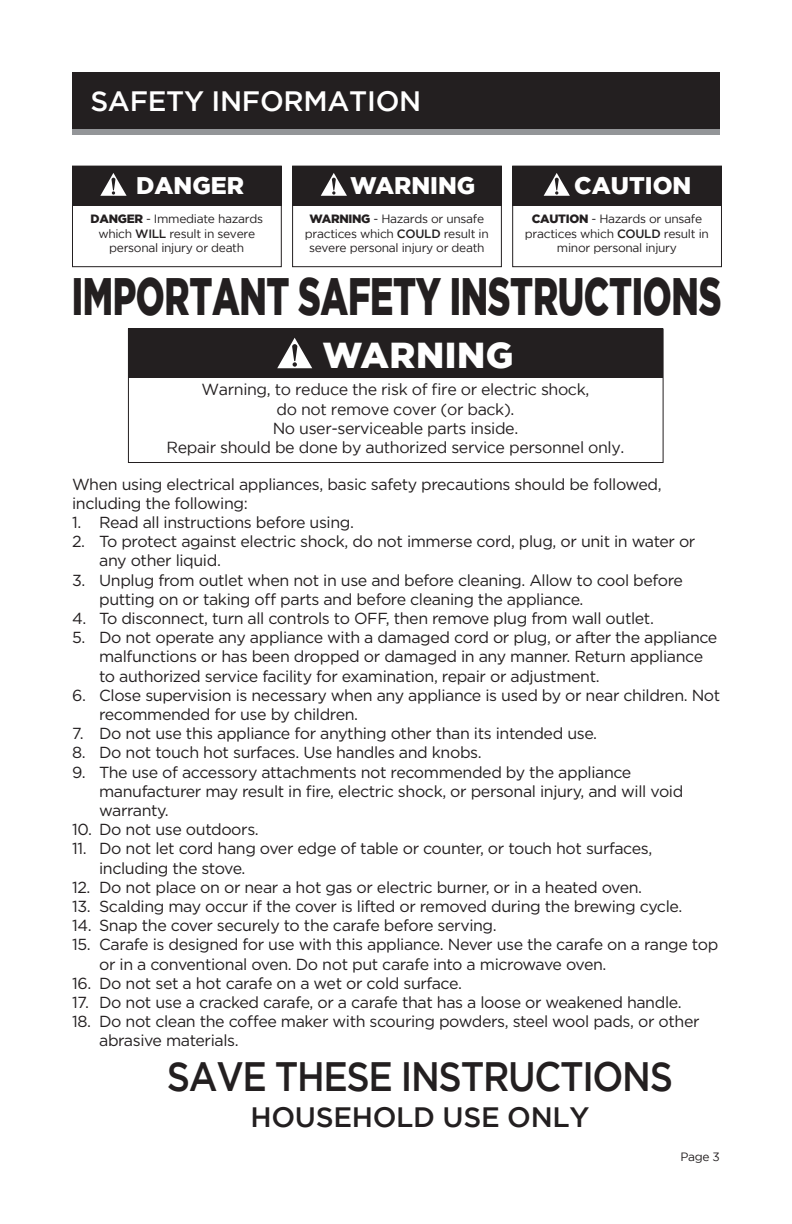
<style>
.page{position:relative;width:792px;height:1224px;background:#fff}
.page>*{position:absolute;margin:0;border:0;box-sizing:border-box;transform-origin:0 0}
.t1{font:900 52.4px "Gotham";letter-spacing:-.01em;color:#231f20;scale:.67 1}
.t2{font:500 41px "Gotham";letter-spacing:-.035em;color:#231f20;scale:.89 1}
.t3{font:900 36px "Gotham";letter-spacing:.015em;color:#fff}
.t4{font:500 28px "Gotham";letter-spacing:-.01em;color:#fff}
.t5{font:500 28px "Gotham";letter-spacing:-.01em;color:#231f20}
.t6{font:900 24px "Gotham";color:#fff}
.body_copy{font:16px/19.2px "Gotham";letter-spacing:-.025em;color:#231f20}
.body_copy-2{font:16px "Gotham";letter-spacing:-.025em;color:#231f20}
.body_copy-3{font:12px/14.4px "Gotham";letter-spacing:-.025em;color:#231f20;text-align:center}
.s1{font-weight:900}
.s2{font-weight:500}
</style>
<div class="page">
<div style="left:72px;top:78px;width:648px;height:56px;background:#939598"></div>
<div style="left:72px;top:72px;width:648px;height:57px;background:#231f20"></div>
<div style="left:128px;top:328px;width:535px;height:50px;background:#231f20"></div>
<svg style="left:277px;top:338px;width:35px;height:30px"></svg>
<div style="left:128px;top:328px;width:536px;height:135px;border:1px solid #231f20"></div>
<div style="left:72px;top:166px;width:209px;height:39px;background:#231f20"></div>
<div style="left:72px;top:166px;width:210px;height:101px;border:1px solid #231f20"></div>
<div style="left:292px;top:166px;width:209px;height:39px;background:#231f20"></div>
<div style="left:292px;top:166px;width:210px;height:101px;border:1px solid #231f20"></div>
<svg style="left:321px;top:173px;width:26px;height:23px"></svg>
<svg style="left:100px;top:173px;width:27px;height:23px"></svg>
<div style="left:513px;top:166px;width:209px;height:39px;background:#231f20"></div>
<div style="left:512px;top:166px;width:210px;height:101px;border:1px solid #231f20"></div>
<svg style="left:544px;top:173px;width:26px;height:23px"></svg>
<p class="t4" style="left:90px;top:85px;width:332px">SAFETY INFORMATION</p>
<p class="t6" style="left:136px;top:171px;width:109px">DANGER</p>
<p class="t6" style="left:574px;top:171px;width:119px">CAUTION</p>
<p class="body_copy-3" style="left:525px;top:212px;width:185px"><span class="s1">CAUTION</span> - Hazards or unsafe practices which <span class="s2">COULD</span> result in minor personal injury</p>
<p class="t6" style="left:350px;top:171px;width:127px">WARNING</p>
<p class="body_copy-3" style="left:305px;top:212px;width:185px"><span class="s1">WARNING</span> - Hazards or unsafe practices which <span class="s2">COULD</span> result in severe personal injury or death</p>
<p class="body_copy-3" style="left:91px;top:212px;width:174px"><span class="s1">DANGER</span> - Immediate hazards which <span class="s2">WILL</span> result in severe personal injury or death</p>
<p class="t1" style="left:72px;top:266px;width:971px">IMPORTANT SAFETY INSTRUCTIONS</p>
<p class="t3" style="left:322px;top:335px;width:193px">WARNING</p>
<p class="body_copy-2" style="left:202px;top:381px;width:389px">Warning, to reduce the risk of fire or electric shock,</p>
<p class="body_copy-2" style="left:277px;top:400px;width:239px">do not remove cover (or back).</p>
<p class="body_copy-2" style="left:273px;top:419px;width:247px">No user-serviceable parts inside.</p>
<p class="body_copy-2" style="left:167px;top:439px;width:459px">Repair should be done by authorized service personnel only.</p>
<p class="body_copy" style="left:72px;top:474px;width:591px">When using electrical appliances, basic safety precautions should be followed, including the following:</p>
<p class="body_copy" style="left:72px;top:512px;width:283px">1. Read all instructions before using.</p>
<p class="body_copy" style="left:99px;top:532px;width:598px;text-indent:-27px">2. To protect against electric shock, do not immerse cord, plug, or unit in water or any other liquid.</p>
<p class="body_copy" style="left:99px;top:570px;width:585px;text-indent:-27px">3. Unplug from outlet when not in use and before cleaning. Allow to cool before putting on or taking off parts and before cleaning the appliance.</p>
<p class="body_copy" style="left:72px;top:608px;width:583px">4. To disconnect, turn all controls to OFF, then remove plug from wall outlet.</p>
<p class="body_copy" style="left:99px;top:628px;width:620px;text-indent:-27px">5. Do not operate any appliance with a damaged cord or plug, or after the appliance malfunctions or has been dropped or damaged in any manner. Return appliance to authorized service facility for examination, repair or adjustment.</p>
<p class="body_copy" style="left:99px;top:685px;width:623px;text-indent:-27px">6. Close supervision is necessary when any appliance is used by or near children. Not recommended for use by children.</p>
<p class="body_copy" style="left:72px;top:724px;width:527px">7. Do not use this appliance for anything other than its intended use.</p>
<p class="body_copy" style="left:72px;top:743px;width:411px">8. Do not touch hot surfaces. Use handles and knobs.</p>
<p class="body_copy" style="left:99px;top:762px;width:586px;text-indent:-27px">9. The use of accessory attachments not recommended by the appliance manufacturer may result in fire, electric shock, or personal injury, and will void warranty.</p>
<p class="body_copy" style="left:72px;top:820px;width:188px">10. Do not use outdoors.</p>
<p class="body_copy" style="left:99px;top:839px;width:555px;text-indent:-27px">11. Do not let cord hang over edge of table or counter, or touch hot surfaces, including the stove.</p>
<p class="body_copy" style="left:72px;top:877px;width:572px">12. Do not place on or near a hot gas or electric burner, or in a heated oven.</p>
<p class="body_copy" style="left:72px;top:896px;width:612px">13. Scalding may occur if the cover is lifted or removed during the brewing cycle.</p>
<p class="body_copy" style="left:72px;top:916px;width:426px">14. Snap the cover securely to the carafe before serving.</p>
<p class="body_copy" style="left:99px;top:935px;width:621px;text-indent:-27px">15. Carafe is designed for use with this appliance. Never use the carafe on a range top or in a conventional oven. Do not put carafe into a microwave oven.</p>
<p class="body_copy" style="left:72px;top:973px;width:391px">16. Do not set a hot carafe on a wet or cold surface.</p>
<p class="body_copy" style="left:72px;top:992px;width:611px">17. Do not use a cracked carafe, or a carafe that has a loose or weakened handle.</p>
<p class="body_copy" style="left:99px;top:1012px;width:602px;text-indent:-27px">18. Do not clean the coffee maker with scouring powders, steel wool pads, or other abrasive materials.</p>
<p class="t2" style="left:167px;top:1053px;width:570px">SAVE THESE INSTRUCTIONS</p>
<p class="t5" style="left:250px;top:1101px;width:341px">HOUSEHOLD USE ONLY</p>
<p class="body_copy-3" style="left:681px;top:1149px;width:41px">Page 3</p>
</div>
